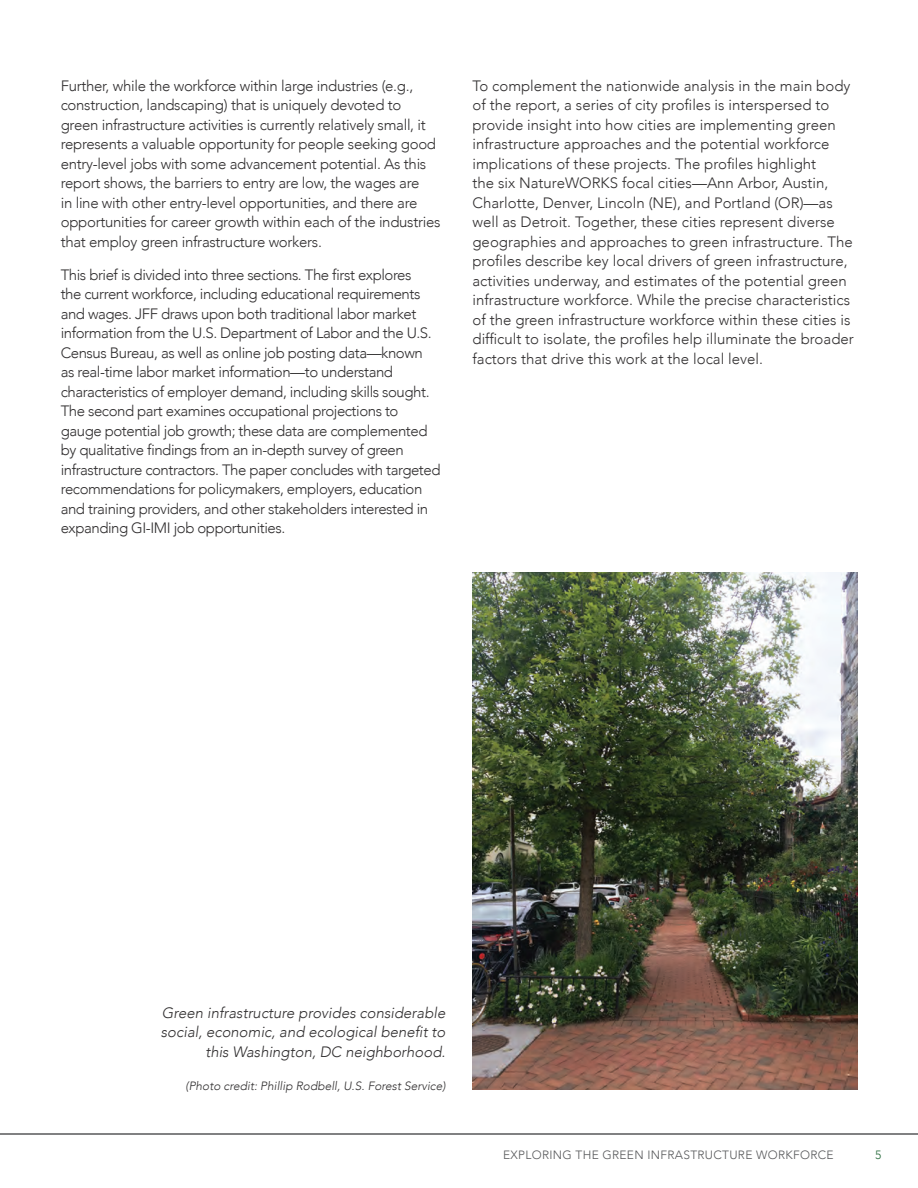
<style>
.page{position:relative;width:918px;height:1188px;background:#fff}
.page>*{position:absolute;margin:0;border:0;box-sizing:border-box;transform-origin:0 0}
.Copy_2col{font:300 15px/19.5px "Avenir";letter-spacing:-.02em;color:#312f30}
.Copy_2col-2{font:300 15px/19.5px "Avenir";color:#312f30}
.Photo_Caption{font:italic 300 15px/19.5px "Avenir";color:#312f30;text-align:right}
.Photo_Caption-2{font:italic 300 12px "Avenir";color:#312f30}
.t1{font:300 12px "Avenir";letter-spacing:.025em;color:#57585a}
.t2{font:300 12px "Avenir";color:#276a3b}
</style>
<div class="page">
<hr style="left:0;top:1133px;width:918px;height:2px;background:#57585a">
<img style="left:472px;top:572px;width:385px;height:517px">
<p class="Copy_2col" style="left:61px;top:76px;width:381px">Further, while the workforce within large industries (e.g., construction, landscaping) that is uniquely devoted to green infrastructure activities is currently relatively small, it represents a valuable opportunity for people seeking good entry-level jobs with some advancement potential. As this report shows, the barriers to entry are low, the wages are<br>in line with other entry-level opportunities, and there are opportunities for career growth within each of the industries that employ green infrastructure workers.</p>
<p class="Copy_2col" style="left:61px;top:265px;width:381px">This brief is divided into three sections. The first explores<br>the current workforce, including educational requirements and wages. JFF draws upon both traditional labor market information from the U.S. Department of Labor and the U.S.<br>Census Bureau, as well as online job posting data—known<br>as real-time labor market information—to understand characteristics of employer demand, including skills sought.<br>The second part examines occupational projections to gauge potential job growth; these data are complemented by qualitative findings from an in-depth survey of green infrastructure contractors. The paper concludes with targeted recommendations for policymakers, employers, education and training providers, and other stakeholders interested in expanding GI-IMI job opportunities.</p>
<p class="Copy_2col-2" style="left:472px;top:76px;width:383px">To complement the nationwide analysis in the main body of the report, a series of city profiles is interspersed to provide insight into how cities are implementing green infrastructure approaches and the potential workforce implications of these projects. The profiles highlight<br>the six NatureWORKS focal cities—Ann Arbor, Austin, Charlotte, Denver, Lincoln (NE), and Portland (OR)—as well as Detroit. Together, these cities represent diverse geographies and approaches to green infrastructure. The profiles describe key local drivers of green infrastructure, activities underway, and estimates of the potential green infrastructure workforce. While the precise characteristics of the green infrastructure workforce within these cities is difficult to isolate, the profiles help illuminate the broader factors that drive this work at the local level.</p>
<p class="Photo_Caption" style="left:161px;top:1003px;width:286px">Green infrastructure provides considerable social, economic, and ecological benefit to this Washington, DC neighborhood.</p>
<p class="Photo_Caption-2" style="left:186px;top:1078px;width:261px">(Photo credit: Phillip Rodbell, U.S. Forest Service)</p>
<p class="t1" style="left:503px;top:1147px;width:332px">EXPLORING THE GREEN INFRASTRUCTURE WORKFORCE</p>
<p class="t2" style="left:875px;top:1147px;width:8px">5</p>
</div>
